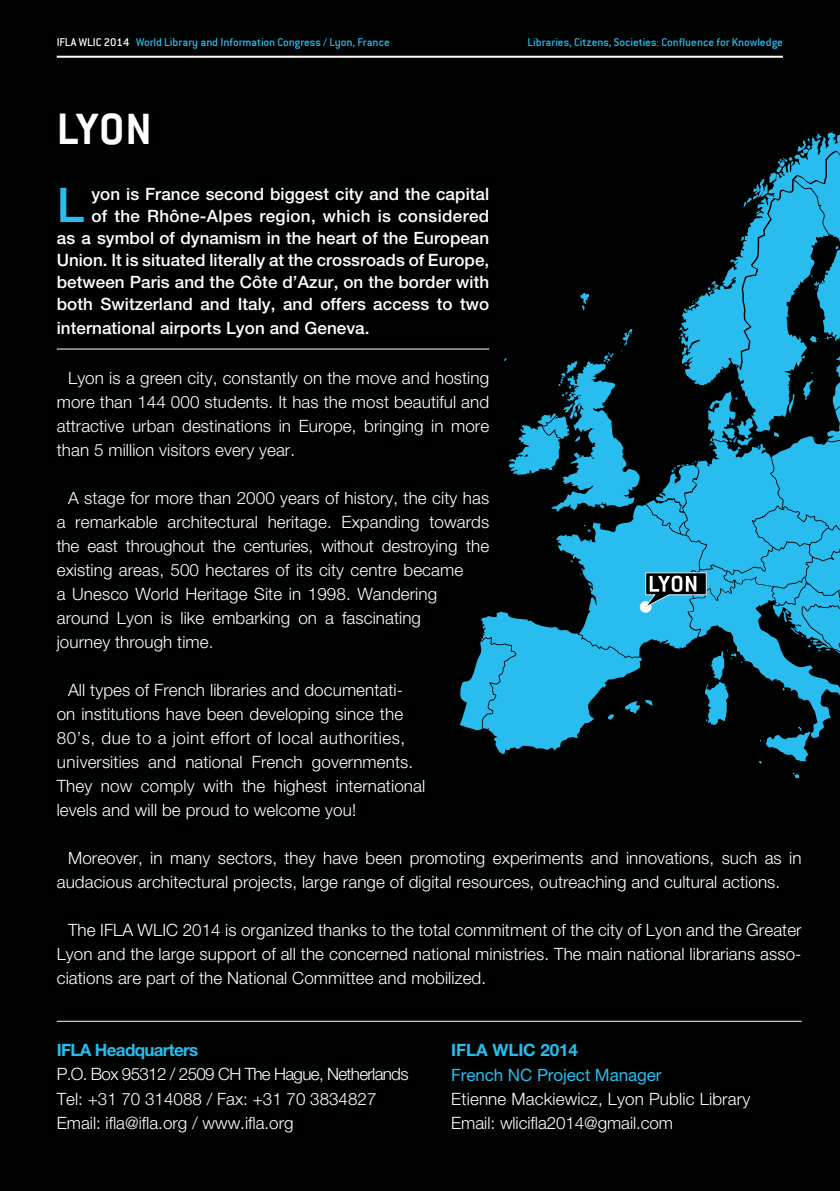
<style>
.page{position:relative;width:840px;height:1191px;background:#fff}
.page>*{position:absolute;margin:0;border:0;box-sizing:border-box;transform-origin:0 0}
.t1{font:700 48px "Conduit ITC";color:#fff}
.t2{font:500 47.8px "Helvetica Neue LT";color:#29bcee}
.t3{font:300 17px/24px "Helvetica Neue LT";letter-spacing:.005em;color:#fff}
.t4{font:500 17px/22px "Helvetica Neue LT";letter-spacing:.005em;color:#fff;text-align:right}
.t5{font:17px "Helvetica Neue LT";letter-spacing:-.005em;color:#29bcee}
.t6{font:700 17px "Helvetica Neue LT";letter-spacing:-.04em;color:#29bcee}
.t7{font:700 17px "Helvetica Neue LT";letter-spacing:-.005em;color:#29bcee}
.t8{font:12.4px "Conduit ITC";color:#29bcee}
.s1{color:#fff}
</style>
<div class="page">
<div style="left:0;top:0;width:839px;height:1191px;background:#000101"></div>
<svg style="left:792px;top:772px;width:7px;height:6px"></svg>
<svg style="left:458px;top:133px;width:381px;height:630px"></svg>
<hr style="left:57px;top:349px;width:432px;height:1px;background:#fff">
<hr style="left:57px;top:1021px;width:744px;height:1px;background:#fff">
<hr style="left:57px;top:56px;width:725px;height:2px;background:#fff">
<p class="t8" style="left:57px;top:35px;width:334px"><span class="s1">IFLA WLIC 2014</span> World Library and Information Congress / Lyon, France</p>
<p class="t8" style="left:527px;top:35px;width:257px">Libraries, Citzens, Societies: Confluence for Knowledge</p>
<h1 class="t1" style="left:57px;top:101px;width:96px">LYON</h1>
<h2 class="t2" style="left:57px;top:177px;width:29px">L</h2>
<p class="t4" style="left:57px;top:183px;width:434px">yon is France second biggest city and the capital<br>of the Rhône-Alpes region, which is considered<br>as a symbol of dynamism in the heart of the European Union. It is situated literally at the crossroads of Europe, between Paris and the Côte d’Azur, on the border with both Switzerland and Italy, and offers access to two</p>
<p class="t4" style="left:57px;top:317px;width:314px">international airports Lyon and Geneva.</p>
<p class="t3" style="left:57px;top:366px;width:434px;text-align:justify;text-indent:11px">Lyon is a green city, constantly on the move and hosting more than 144 000 students. It has the most beautiful and attractive urban destinations in Europe, bringing in more than 5 million visitors every year.</p>
<p class="t3" style="left:57px;top:486px;width:434px;text-indent:11px">A stage for more than 2000 years of history, the city has a remarkable architectural heritage. Expanding towards the east throughout the centuries, without destroying the existing areas, 500 hectares of its city centre became<br>a Unesco World Heritage Site in 1998. Wandering around Lyon is like embarking on a fascinating<br>journey through time.</p>
<p class="t3" style="left:57px;top:678px;width:370px;text-indent:11px">All types of French libraries and documentati&shy;on institutions have been developing since the 80’s, due to a joint effort of local authorities, universities and national French governments.<br>They now comply with the highest international levels and will be proud to welcome you!</p>
<p class="t3" style="left:57px;top:846px;width:746px;text-indent:11px">Moreover, in many sectors, they have been promoting experiments and innovations, such as in audacious architectural projects, large range of digital resources, outreaching and cultural actions.</p>
<p class="t3" style="left:57px;top:918px;width:746px;text-align:justify;text-indent:11px">The IFLA WLIC 2014 is organized thanks to the total commitment of the city of Lyon and the Greater Lyon and the large support of all the concerned national ministries. The main national librarians asso&shy;ciations are part of the National Committee and mobilized.</p>
<p class="t6" style="left:57px;top:1040px;width:143px">IFLA Headquarters</p>
<p class="t3" style="left:57px;top:1062px;width:353px">P.O. Box 95312 / 2509 CH The Hague, Netherlands<br>Tel: +31 70 314088 / Fax: +31 70 3834827<br>Email: ifla@ifla.org / www.ifla.org</p>
<p class="t7" style="left:451px;top:1040px;width:128px">IFLA WLIC 2014</p>
<p class="t5" style="left:451px;top:1064px;width:212px">French NC Project Manager</p>
<p class="t3" style="left:451px;top:1086px;width:300px">Etienne Mackiewicz, Lyon Public Library<br>Email: wlicifla2014@gmail.com</p>
</div>
